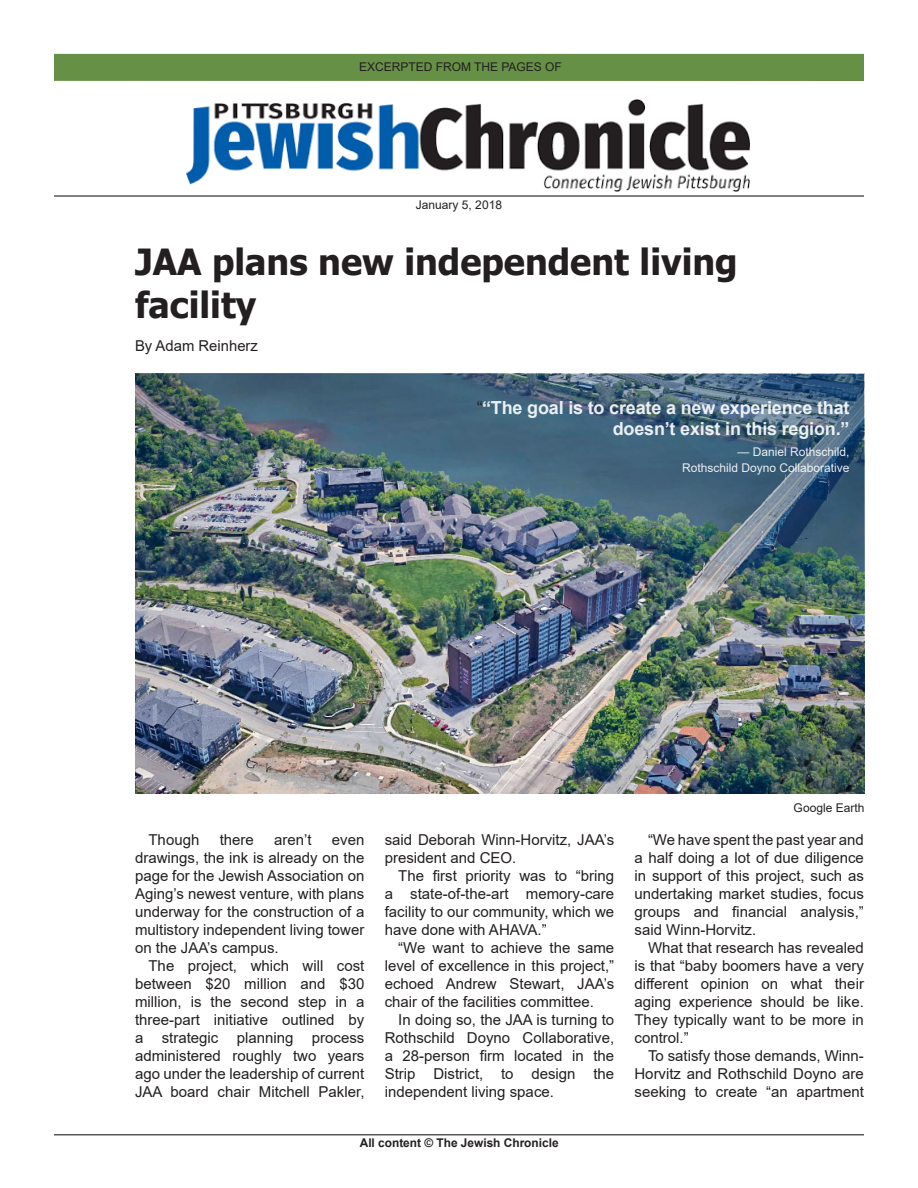
<style>
.page{position:relative;width:918px;height:1188px;background:#fff}
.page>*{position:absolute;margin:0;border:0;box-sizing:border-box;transform-origin:0 0}
.t1{font:700 36px/43.2px "Tahoma";color:#231f20}
.t2{font:700 18px/21px "Arial";letter-spacing:-.01em;color:#fff;text-align:right}
.t3{font:15px/18px "Arial";color:#231f20;text-align:justify}
.t4{font:12px "Arial";color:#231f20}
.t5{font:12px/16.5px "Arial";color:#fff;text-align:right}
.t6{font:700 12px "Arial";color:#231f20}
.s1{font-weight:400;color:#231f20}
</style>
<div class="page">
<hr style="left:54px;top:1134px;width:810px;height:2px;background:#231f20">
<div style="left:54px;top:54px;width:810px;height:27px;background:#669046"></div>
<hr style="left:54px;top:195px;width:810px;height:2px;background:#231f20">
<img style="left:186px;top:99px;width:563px;height:93px">
<img style="left:135px;top:374px;width:729px;height:420px">
<p class="t4" style="left:359px;top:59px;width:204px">EXCERPTED FROM THE PAGES OF</p>
<p class="t4" style="left:416px;top:197px;width:88px">January 5, 2018</p>
<p class="t1" style="left:135px;top:242px;width:604px">JAA plans new independent living facility</p>
<p class="t3" style="left:135px;top:336px;width:124px">By Adam Reinherz</p>
<p class="t2" style="left:476px;top:397px;width:375px"><span class="s1">“</span>“The goal is to create a new experience that doesn’t exist in this region.”</p>
<p class="t5" style="left:682px;top:443px;width:169px">— Daniel Rothschild,<br>Rothschild Doyno Collaborative</p>
<p class="t3" style="left:148px;top:831px;width:52px">Though</p>
<p class="t3" style="left:220px;top:831px;width:36px">there</p>
<p class="t3" style="left:274px;top:831px;width:39px">aren’t</p>
<p class="t3" style="left:135px;top:831px;width:231px;text-indent:197px">even drawings, the ink is already on the page for the Jewish Association on Aging’s newest venture, with plans underway for the construction of a multistory independent living tower on the JAA’s campus.</p>
<p class="t3" style="left:135px;top:957px;width:231px;text-indent:14px">The project, which will cost between $20 million and $30 million, is the second step in a three-part initiative outlined by a strategic planning process administered roughly two years ago under the leadership of current JAA board chair Mitchell Pakler,</p>
<p class="t3" style="left:385px;top:831px;width:231px">said Deborah Winn-Horvitz, JAA’s president and CEO.</p>
<p class="t3" style="left:385px;top:867px;width:231px;text-indent:14px">The first priority was to “bring a state-of-the-art memory-care facility to our community, which we have done with AHAVA.”</p>
<p class="t3" style="left:385px;top:939px;width:231px;text-indent:14px">“We want to achieve the same level of excellence in this project,” echoed Andrew Stewart, JAA’s chair of the facilities committee.</p>
<p class="t3" style="left:385px;top:1011px;width:231px;text-indent:14px">In doing so, the JAA is turning to Rothschild Doyno Collaborative, a 28-person firm located in the Strip District, to design the independent living space.</p>
<p class="t4" style="left:794px;top:799px;width:72px">Google Earth</p>
<p class="t3" style="left:634px;top:831px;width:231px;text-indent:14px">“We have spent the past year and a half doing a lot of due diligence in support of this project, such as undertaking market studies, focus groups and financial analysis,” said Winn-Horvitz.</p>
<p class="t3" style="left:634px;top:939px;width:231px;text-indent:14px">What that research has revealed is that “baby boomers have a very different opinion on what their aging experience should be like.<br>They typically want to be more in control.”</p>
<p class="t3" style="left:634px;top:1047px;width:231px;text-indent:14px">To satisfy those demands, Winn-Horvitz and Rothschild Doyno are seeking to create “an apartment</p>
<p class="t6" style="left:360px;top:1135px;width:200px">All content © The Jewish Chronicle</p>
</div>
